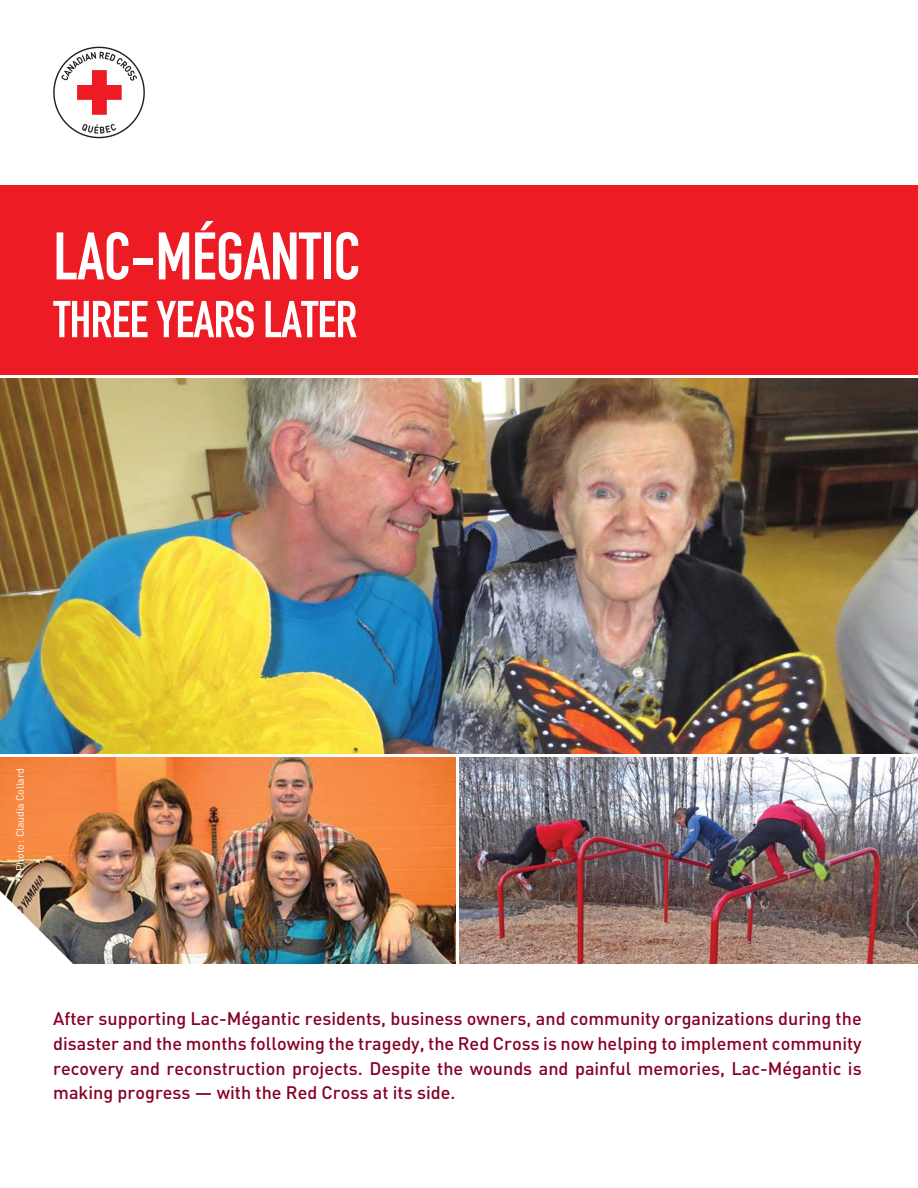
<style>
.page{position:relative;width:918px;height:1188px;background:#fff}
.page>*{position:absolute;margin:0;border:0;box-sizing:border-box;transform-origin:0 0}
.t1{font:66px "DIN Engschrift LT";letter-spacing:-.005em;color:#fff}
.t2{font:51px "DIN Engschrift LT";letter-spacing:-.015em;color:#fff}
.t3{font:500 18px/24.6px "DIN";color:#860025;text-align:justify}
.t4{font:10.5px "DIN";letter-spacing:-.02em;color:#fff}
</style>
<div class="page">
<img style="left:0;top:758px;width:456px;height:206px">
<img style="left:459px;top:758px;width:459px;height:206px">
<img style="left:0;top:378px;width:918px;height:376px">
<div style="left:0;top:185px;width:918px;height:191px;background:#ed1c24"></div>
<img style="left:0;top:876px;width:75px;height:88px">
<svg style="left:0;top:757px;width:918px;height:1px"></svg>
<hr style="left:456px;top:756px;width:3px;height:226px;background:#fff">
<hr style="left:0;top:375px;width:918px;height:3px;background:#fff">
<svg style="left:53px;top:47px;width:92px;height:91px"></svg>
<h1 class="t1" style="left:53px;top:232px;width:309px">LAC-MÉGANTIC</h1>
<h2 class="t2" style="left:53px;top:301px;width:305px">THREE YEARS LATER</h2>
<p class="t4" style="left:17px;top:871px;width:104px;rotate:-90deg">Photo : Claudia Collard</p>
<p class="t3" style="left:53px;top:1009px;width:810px">After supporting Lac-Mégantic residents, business owners, and community organizations during the disaster and the months following the tragedy, the Red Cross is now helping to implement community recovery and reconstruction projects. Despite the wounds and painful memories, Lac-Mégantic is making progress — with the Red Cross at its side.</p>
</div>
